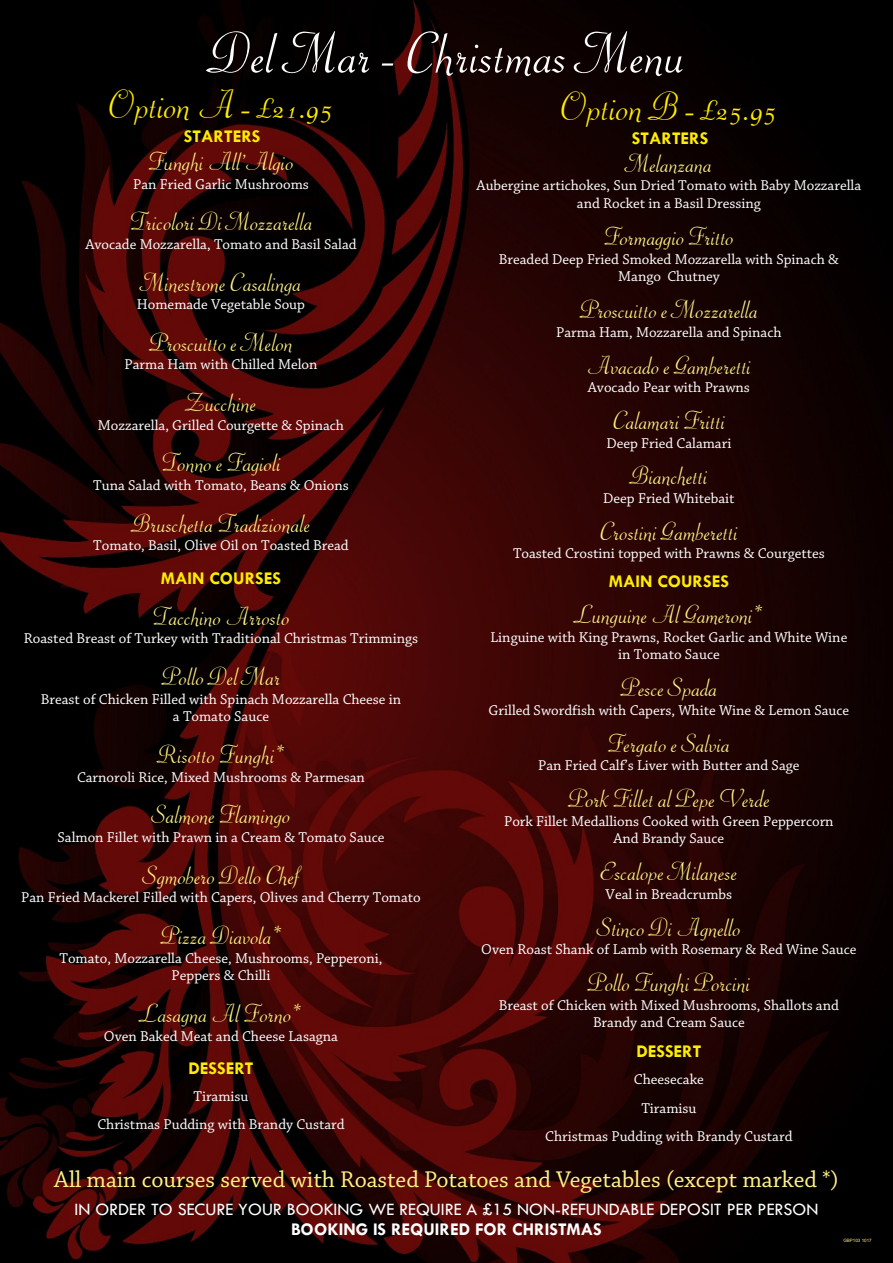
<style>
.page{position:relative;width:893px;height:1263px;background:#fff}
.page>*{position:absolute;margin:0;border:0;box-sizing:border-box;transform-origin:0 0}
.t1{font:54px "Piranesi Italic BT";color:#fff}
.t2{font:37.5px "Piranesi Italic BT";color:#ffed00}
.t3{font:24px "Piranesi Italic BT";color:#fff384}
.t4{font:24px "Chaparral Pro";color:#fff384}
.t5{font:18px "Tw Cen";color:#fff}
.t6{font:700 18px "Tw Cen";color:#ffed00}
.t7{font:700 18px "Tw Cen";color:#fff}
.t8{font:15px/17.9px "Chaparral Pro";color:#fff;text-align:center}
.t9{font:4.5px "Arial";color:#fff384}
</style>
<div class="page">
<img style="left:0;top:0;width:893px;height:1263px">
<h1 class="t1" style="left:208px;top:32px;width:478px">Del Mar - Christmas Menu</h1>
<h2 class="t2" style="left:108px;top:89px;width:227px">Option A - £21.95</h2>
<p class="t6" style="left:184px;top:129px;width:78px">STARTERS</p>
<h3 class="t3" style="left:149px;top:152px;width:146px">Funghi All’Algio</h3>
<p class="t8" style="left:133px;top:176px;width:177px">Pan Fried Garlic Mushrooms</p>
<h3 class="t3" style="left:130px;top:212px;width:184px">Tricolori Di Mozzarella</h3>
<p class="t8" style="left:85px;top:236px;width:273px">Avocade Mozzarella, Tomato and Basil Salad</p>
<h3 class="t3" style="left:141px;top:272px;width:162px">Minestrone Casalinga</h3>
<p class="t8" style="left:137px;top:297px;width:170px">Homemade Vegetable Soup</p>
<h3 class="t3" style="left:149px;top:333px;width:145px">Proscuitto e Melon</h3>
<p class="t8" style="left:125px;top:357px;width:194px">Parma Ham with Chilled Melon</p>
<h3 class="t3" style="left:186px;top:393px;width:72px">Zucchine</h3>
<p class="t8" style="left:98px;top:417px;width:248px">Mozzarella, Grilled Courgette &amp; Spinach</p>
<h3 class="t3" style="left:161px;top:453px;width:121px">Tonno e Fagioli</h3>
<p class="t8" style="left:93px;top:478px;width:257px">Tuna Salad with Tomato, Beans &amp; Onions</p>
<h3 class="t3" style="left:132px;top:513px;width:180px">Bruschetta Tradizionale</h3>
<p class="t8" style="left:93px;top:538px;width:257px">Tomato, Basil, Olive Oil on Toasted Bread</p>
<p class="t6" style="left:161px;top:571px;width:122px">MAIN COURSES</p>
<h3 class="t3" style="left:152px;top:606px;width:139px">Tacchino Arrosto</h3>
<p class="t8" style="left:24px;top:631px;width:396px">Roasted Breast of Turkey with Traditional Christmas Trimmings</p>
<h3 class="t3" style="left:161px;top:667px;width:121px">Pollo Del Mar</h3>
<p class="t8" style="left:41px;top:691px;width:362px">Breast of Chicken Filled with Spinach Mozzarella Cheese in a Tomato Sauce</p>
<h3 class="t3" style="left:158px;top:745px;width:128px">Risotto Funghi*</h3>
<p class="t8" style="left:77px;top:769px;width:289px">Carnoroli Rice, Mixed Mushrooms &amp; Parmesan</p>
<h3 class="t3" style="left:152px;top:805px;width:140px">Salmone Flamingo</h3>
<p class="t8" style="left:58px;top:829px;width:328px">Salmon Fillet with Prawn in a Cream &amp; Tomato Sauce</p>
<h3 class="t3" style="left:143px;top:865px;width:158px">Sgmobero Dello Chef</h3>
<p class="t8" style="left:21px;top:890px;width:401px">Pan Fried Mackerel Filled with Capers, Olives and Cherry Tomato</p>
<h3 class="t3" style="left:161px;top:926px;width:122px">Pizza Diavola*</h3>
<p class="t8" style="left:59px;top:950px;width:325px">Tomato, Mozzarella Cheese, Mushrooms, Pepperoni,<br>Peppers &amp; Chilli</p>
<h3 class="t3" style="left:141px;top:1004px;width:162px">Lasagna Al Forno*</h3>
<p class="t8" style="left:104px;top:1028px;width:236px">Oven Baked Meat and Cheese Lasagna</p>
<p class="t6" style="left:188px;top:1061px;width:67px">DESSERT</p>
<p class="t8" style="left:97px;top:1083px;width:249px;line-height:28.5px">Tiramisu<br>Christmas Pudding with Brandy Custard</p>
<h2 class="t2" style="left:560px;top:91px;width:219px">Option B - £25.95</h2>
<p class="t6" style="left:632px;top:131px;width:78px">STARTERS</p>
<h3 class="t3" style="left:626px;top:154px;width:87px">Melanzana</h3>
<p class="t8" style="left:477px;top:178px;width:386px">Aubergine artichokes, Sun Dried Tomato with Baby Mozzarella and Rocket in a Basil Dressing</p>
<h3 class="t3" style="left:604px;top:227px;width:131px">Formaggio Fritto</h3>
<p class="t8" style="left:499px;top:251px;width:342px">Breaded Deep Fried Smoked Mozzarella with Spinach &amp;<br>Mango Chutney</p>
<h3 class="t3" style="left:580px;top:300px;width:179px">Proscuitto e Mozzarella</h3>
<p class="t8" style="left:556px;top:324px;width:227px">Parma Ham, Mozzarella and Spinach</p>
<h3 class="t3" style="left:587px;top:355px;width:166px">Avacado e Gamberetti</h3>
<p class="t8" style="left:588px;top:380px;width:164px">Avocado Pear with Prawns</p>
<h3 class="t3" style="left:613px;top:411px;width:114px">Calamari Fritti</h3>
<p class="t8" style="left:606px;top:435px;width:126px">Deep Fried Calamari</p>
<h3 class="t3" style="left:630px;top:466px;width:79px">Bianchetti</h3>
<p class="t8" style="left:603px;top:490px;width:133px">Deep Fried Whitebait</p>
<h3 class="t3" style="left:600px;top:522px;width:139px">Crostini Gamberetti</h3>
<p class="t8" style="left:513px;top:546px;width:313px">Toasted Crostini topped with Prawns &amp; Courgettes</p>
<p class="t6" style="left:609px;top:574px;width:122px">MAIN COURSES</p>
<h3 class="t3" style="left:575px;top:605px;width:188px">Lunguine Al Gameroni*</h3>
<p class="t8" style="left:490px;top:629px;width:358px">Linguine with King Prawns, Rocket Garlic and White Wine in Tomato Sauce</p>
<h3 class="t3" style="left:620px;top:678px;width:98px">Pesce Spada</h3>
<p class="t8" style="left:489px;top:702px;width:362px">Grilled Swordfish with Capers, White Wine &amp; Lemon Sauce</p>
<h3 class="t3" style="left:608px;top:733px;width:124px">Fergato e Salvia</h3>
<p class="t8" style="left:538px;top:758px;width:263px">Pan Fried Calf’s Liver with Butter and Sage</p>
<h3 class="t3" style="left:568px;top:789px;width:203px">Pork Fillet al Pepe Verde</h3>
<p class="t8" style="left:504px;top:813px;width:331px">Pork Fillet Medallions Cooked with Green Peppercorn<br>And Brandy Sauce</p>
<h3 class="t3" style="left:600px;top:862px;width:138px">Escalope Milanese</h3>
<p class="t8" style="left:606px;top:886px;width:128px">Veal in Breadcrumbs</p>
<h3 class="t3" style="left:597px;top:917px;width:145px">Stinco Di Agnello</h3>
<p class="t8" style="left:481px;top:942px;width:377px">Oven Roast Shank of Lamb with Rosemary &amp; Red Wine Sauce</p>
<h3 class="t3" style="left:588px;top:973px;width:164px">Pollo Funghi Porcini</h3>
<p class="t8" style="left:499px;top:997px;width:342px">Breast of Chicken with Mixed Mushrooms, Shallots and<br>Brandy and Cream Sauce</p>
<p class="t6" style="left:636px;top:1045px;width:67px">DESSERT</p>
<p class="t8" style="left:545px;top:1066px;width:249px;line-height:28.5px">Cheesecake<br>Tiramisu<br>Christmas Pudding with Brandy Custard</p>
<h3 class="t4" style="left:54px;top:1169px;width:786px">All main courses served with Roasted Potatoes and Vegetables (except marked *)</h3>
<p class="t5" style="left:75px;top:1203px;width:745px">IN ORDER TO SECURE YOUR BOOKING WE REQUIRE A £15 NON-REFUNDABLE DEPOSIT PER PERSON</p>
<p class="t7" style="left:291px;top:1222px;width:312px">BOOKING IS REQUIRED FOR CHRISTMAS</p>
<p class="t9" style="left:843px;top:1238px;width:30px">GBP103 1017</p>
</div>
